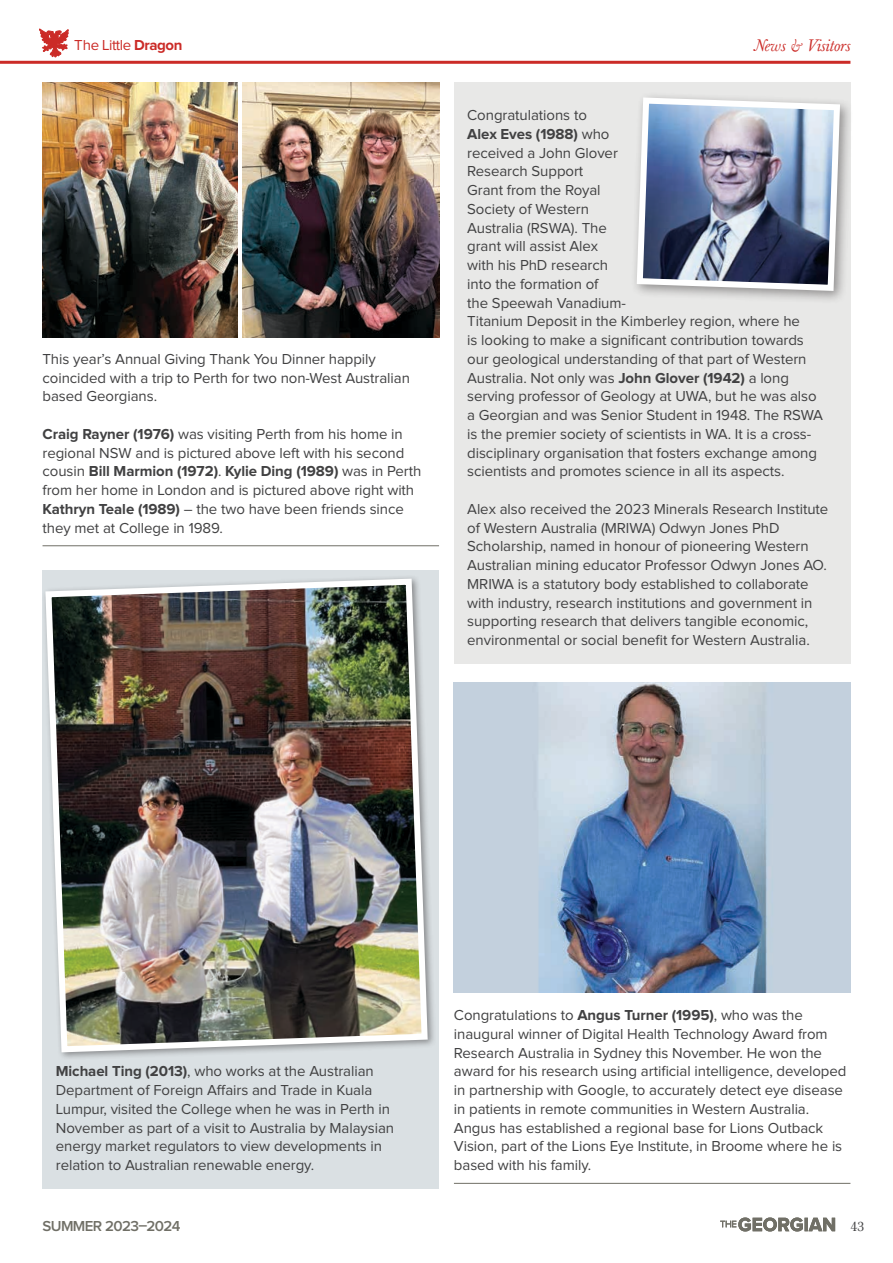
<style>
.page{position:relative;width:893px;height:1263px;background:#fff}
.page>*{position:absolute;margin:0;border:0;box-sizing:border-box;transform-origin:0 0}
.t1{font:italic 16.5px "Baskerville";letter-spacing:.01em;color:#cb2b27}
.t2{font:15px/18.8px "Proxima Nova";letter-spacing:-.005em;color:#414142}
.t3{font:600 15px "Proxima Nova";letter-spacing:-.04em;color:#706f66}
.t4{font:15px "Proxima Nova";letter-spacing:-.03em;color:#cb2b27}
.t5{font:13.5px "Baskerville";color:#414142}
.s1{font-weight:700}
</style>
<div class="page">
<div style="left:454px;top:83px;width:396px;height:581px;background:#e8e8e7"></div>
<img style="left:43px;top:83px;width:194px;height:255px">
<img style="left:243px;top:83px;width:196px;height:255px">
<img style="left:454px;top:683px;width:396px;height:309px">
<hr style="left:43px;top:545px;width:396px;height:1px;background:#706f66">
<hr style="left:454px;top:1183px;width:396px;height:1px;background:#706f66">
<div style="left:631px;top:91px;width:223px;height:213px;background:#231f20;opacity:.45"></div>
<img style="left:634px;top:94px;width:209px;height:200px">
<div style="left:43px;top:570px;width:396px;height:618px;background:#dae0e3"></div>
<div style="left:42px;top:575px;width:395px;height:486px;background:#231f20;opacity:.45"></div>
<img style="left:42px;top:575px;width:389px;height:480px">
<svg style="left:720px;top:1217px;width:115px;height:14px"></svg>
<svg style="left:39px;top:29px;width:29px;height:28px"></svg>
<hr style="left:0;top:61px;width:850px;height:3px;background:#cb2b27">
<p class="t4" style="left:74px;top:37px;width:110px">The Little <span class="s1">Dragon</span></p>
<p class="t1" style="left:753px;top:36px;width:98px">News &amp; Visitors</p>
<p class="t2" style="left:43px;top:350px;width:369px">This year’s Annual Giving Thank You Dinner happily coincided with a trip to Perth for two non-West Australian based Georgians.</p>
<p class="t2" style="left:43px;top:425px;width:380px"><span class="s1">Craig Rayner (1976)</span> was visiting Perth from his home in regional NSW and is pictured above left with his second cousin <span class="s1">Bill Marmion (1972)</span>. <span class="s1">Kylie Ding (1989)</span> was in Perth from her home in London and is pictured above right with <span class="s1">Kathryn Teale (1989)</span> – the two have been friends since they met at College in 1989.</p>
<p class="t2" style="left:467px;top:106px;width:357px">Congratulations to<br><span class="s1">Alex Eves (1988)</span> who<br>received a John Glover<br>Research Support<br>Grant from the Royal<br>Society of Western<br>Australia (RSWA). The<br>grant will assist Alex<br>with his PhD research<br>into the formation of<br>the Speewah Vanadium-<br>Titanium Deposit in the Kimberley region, where he<br>is looking to make a significant contribution towards our geological understanding of that part of Western Australia. Not only was <span class="s1">John Glover (1942)</span> a long serving professor of Geology at UWA, but he was also a Georgian and was Senior Student in 1948. The RSWA is the premier society of scientists in WA. It is a cross&shy;disciplinary organisation that fosters exchange among scientists and promotes science in all its aspects.</p>
<p class="t2" style="left:467px;top:500px;width:363px">Alex also received the 2023 Minerals Research Institute of Western Australia (MRIWA) Odwyn Jones PhD Scholarship, named in honour of pioneering Western Australian mining educator Professor Odwyn Jones AO.<br>MRIWA is a statutory body established to collaborate with industry, research institutions and government in supporting research that delivers tangible economic, environmental or social benefit for Western Australia.</p>
<p class="t2" style="left:56px;top:1062px;width:340px"><span class="s1">Michael Ting (2013)</span>, who works at the Australian Department of Foreign Affairs and Trade in Kuala Lumpur, visited the College when he was in Perth in November as part of a visit to Australia by Malaysian energy market regulators to view developments in relation to Australian renewable energy.</p>
<p class="t2" style="left:454px;top:1006px;width:394px">Congratulations to <span class="s1">Angus Turner (1995)</span>, who was the inaugural winner of Digital Health Technology Award from Research Australia in Sydney this November. He won the award for his research using artificial intelligence, developed in partnership with Google, to accurately detect eye disease in patients in remote communities in Western Australia.<br>Angus has established a regional base for Lions Outback Vision, part of the Lions Eye Institute, in Broome where he is based with his family.</p>
<p class="t3" style="left:43px;top:1218px;width:140px">SUMMER 2023–2024</p>
<p class="t5" style="left:851px;top:1218px;width:15px">43</p>
</div>
